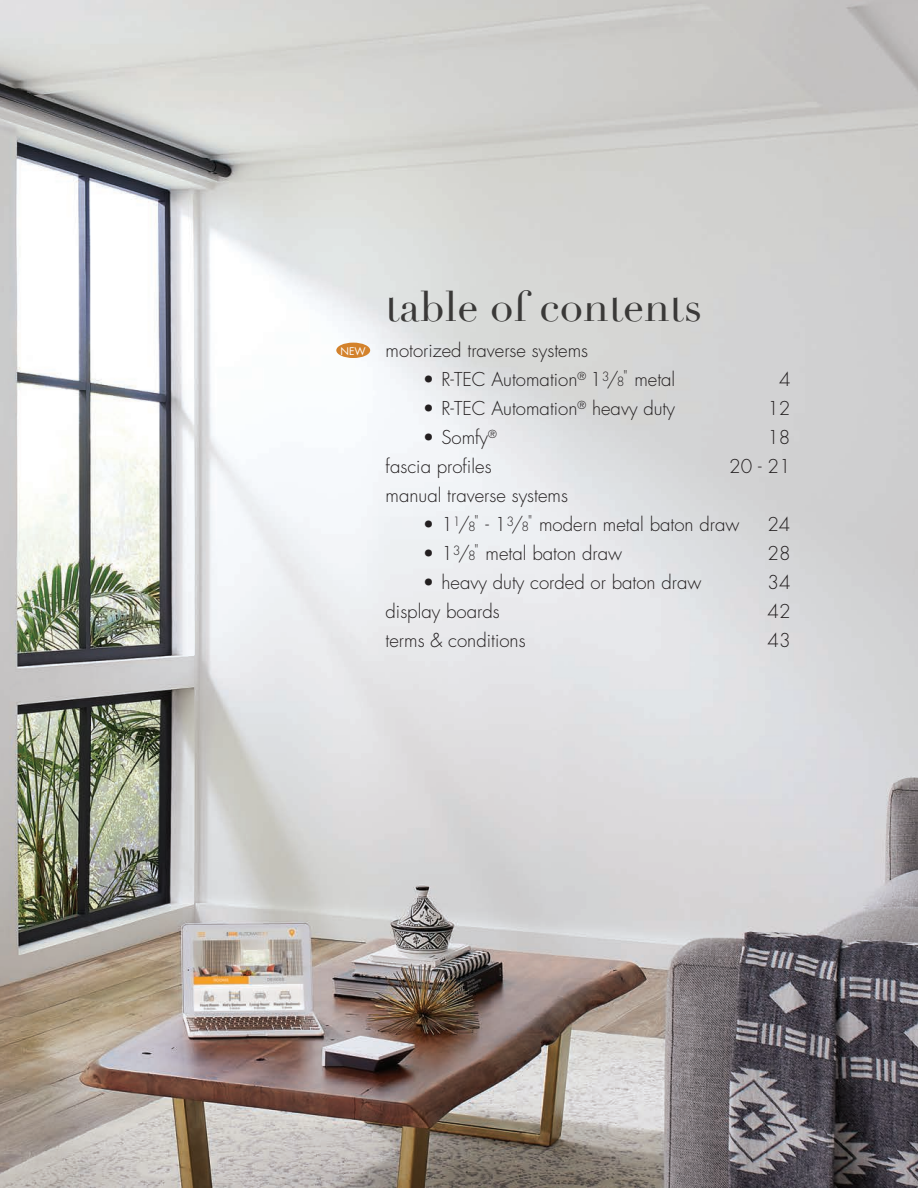
<style>
.page{position:relative;width:918px;height:1188px;background:#fff}
.page>*{position:absolute;margin:0;border:0;box-sizing:border-box;transform-origin:0 0}
.t1{font:42.15px "Didot";color:#3a3938}
.t2{font:300 18.6px "Futura Std";color:#231f20}
.t3{font:10.2px "Futura Std";color:#fff}
.s1{font-size:12.45px}
</style>
<div class="page">
<img style="left:0;top:0;width:918px;height:1188px">
<div style="left:336px;top:343px;width:34px;height:15px;background:#d3822c;border-radius:50%"></div>
<p class="t3" style="left:341px;top:344px;width:27px">NEW</p>
<p class="t1" style="left:386px;top:281px;width:318px">table of contents</p>
<p class="t2" style="left:386px;top:339px;width:204px">motorized traverse systems</p>
<p class="t2" style="left:423px;top:368px;width:254px">• R-TEC Automation<sup>®</sup> 1<sup>3</sup>/<span class="s1">8</span> <sup>"</sup> metal</p>
<p class="t2" style="left:779px;top:368px;width:13px">4</p>
<p class="t2" style="left:423px;top:397px;width:254px">• R-TEC Automation<sup>®</sup> heavy duty</p>
<p class="t2" style="left:767px;top:397px;width:25px">12</p>
<p class="t2" style="left:423px;top:426px;width:76px">• Somfy<sup>®</sup></p>
<p class="t2" style="left:767px;top:426px;width:25px">18</p>
<p class="t2" style="left:386px;top:455px;width:108px">fascia profiles</p>
<p class="t2" style="left:729px;top:455px;width:63px">20 - 21</p>
<p class="t2" style="left:386px;top:484px;width:184px">manual traverse systems</p>
<p class="t2" style="left:423px;top:513px;width:318px">• 1<sup>1</sup>/<span class="s1">8</span> <sup>"</sup> - 1<sup>3</sup>/<span class="s1">8</span> <sup>"</sup> modern metal baton draw</p>
<p class="t2" style="left:767px;top:513px;width:25px">24</p>
<p class="t2" style="left:423px;top:542px;width:201px">• 1<sup>3</sup>/<span class="s1">8</span> <sup>"</sup> metal baton draw</p>
<p class="t2" style="left:767px;top:542px;width:25px">28</p>
<p class="t2" style="left:423px;top:571px;width:280px">• heavy duty corded or baton draw</p>
<p class="t2" style="left:767px;top:571px;width:25px">34</p>
<p class="t2" style="left:386px;top:600px;width:116px">display boards</p>
<p class="t2" style="left:767px;top:600px;width:25px">42</p>
<p class="t2" style="left:386px;top:629px;width:142px">terms &amp; conditions</p>
<p class="t2" style="left:767px;top:629px;width:25px">43</p>
</div>
